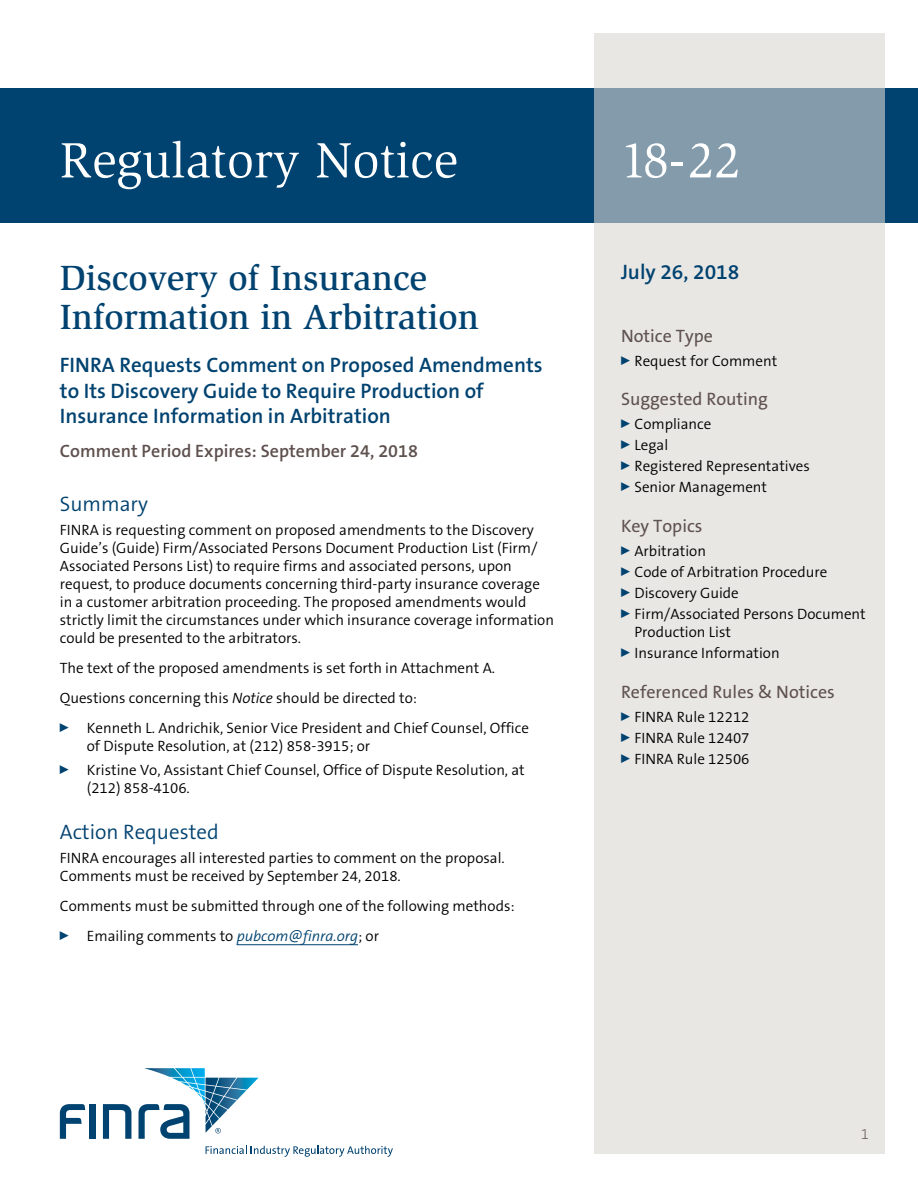
<style>
.page{position:relative;width:918px;height:1188px;background:#fff}
.page>*{position:absolute;margin:0;border:0;box-sizing:border-box;transform-origin:0 0}
.t1{font:51px "Slimbach LT";color:#fff}
.t2{font:500 36px/39px "Slimbach LT";color:#004270}
.t3{font:600 21px/25.2px "The Sans B6";color:#004270}
.t4{font:300 21px "The Sans B4";color:#004270}
.t5{font:18px "The Sans B5 Plain";color:#5e514e}
.t6{font:600 18px "The Sans B6";color:#5e514e}
.t7{font:300 15px/21px "The Sans B4";color:#000}
.t8{font:200 15px "The Sans B2";color:#5e514e}
.s1{font-style:italic}
.s2{font-style:italic;color:#004270}
</style>
<div class="page">
<div style="left:0;top:88px;width:918px;height:135px;background:#004270"></div>
<svg style="left:594px;top:34px;width:290px;height:1120px;background:#dcdddd"></svg>
<hr style="left:237px;top:944px;width:121px;height:1px;background:#004270">
<div style="left:90px;top:1104px;width:6px;height:35px;background:#004270"></div>
<svg style="left:103px;top:1104px;width:28px;height:35px"></svg>
<svg style="left:60px;top:1104px;width:25px;height:35px"></svg>
<svg style="left:206px;top:1146px;width:187px;height:11px"></svg>
<svg style="left:138px;top:1068px;width:121px;height:71px"></svg>
<h1 class="t1" style="left:60px;top:131px;width:400px">Regulatory Notice</h1>
<h1 class="t1" style="left:621px;top:131px;width:122px">18-22</h1>
<h2 class="t2" style="left:60px;top:258px;width:421px">Discovery of Insurance<br>Information in Arbitration</h2>
<h3 class="t3" style="left:60px;top:353px;width:484px">FINRA Requests Comment on Proposed Amendments to Its Discovery Guide to Require Production of<br>Insurance Information in Arbitration</h3>
<p class="t6" style="left:60px;top:441px;width:360px">Comment Period Expires: September 24, 2018</p>
<h3 class="t4" style="left:60px;top:493px;width:90px">Summary</h3>
<p class="t7" style="left:60px;top:522px;width:496px;line-height:18px">FINRA is requesting comment on proposed amendments to the Discovery Guide’s (Guide) Firm/Associated Persons Document Production List (Firm/ Associated Persons List) to require firms and associated persons, upon request, to produce documents concerning third-party insurance coverage in a customer arbitration proceeding. The proposed amendments would strictly limit the circumstances under which insurance coverage information could be presented to the arbitrators.</p>
<p class="t7" style="left:60px;top:654px;width:471px;line-height:30px">The text of the proposed amendments is set forth in Attachment A.<br>Questions concerning this <span class="s1">Notice</span> should be directed to:<br><sup>0</sup> Kenneth L. Andrichik, Senior Vice President and Chief Counsel, Office</p>
<p class="t7" style="left:60px;top:735px;width:467px;line-height:24px;text-indent:27px">of Dispute Resolution, at (212) 858-3915; or<br><sup>0</sup> Kristine Vo, Assistant Chief Counsel, Office of Dispute Resolution, at</p>
<p class="t7" style="left:87px;top:778px;width:105px">(212) 858-4106.</p>
<h3 class="t4" style="left:60px;top:821px;width:160px">Action Requested</h3>
<p class="t7" style="left:60px;top:850px;width:446px;line-height:18px">FINRA encourages all interested parties to comment on the proposal.<br>Comments must be received by September 24, 2018.</p>
<p class="t7" style="left:60px;top:892px;width:456px;line-height:30px">Comments must be submitted through one of the following methods:<br><sup>0</sup> Emailing comments to <span class="s2">pubcom@finra.org</span>; or</p>
<h3 class="t3" style="left:621px;top:260px;width:120px">July 26, 2018</h3>
<p class="t5" style="left:621px;top:326px;width:93px">Notice Type</p>
<p class="t7" style="left:621px;top:351px;width:158px"><sup>0</sup> Request for Comment</p>
<p class="t5" style="left:621px;top:390px;width:149px">Suggested Routing</p>
<p class="t7" style="left:621px;top:414px;width:190px"><sup>0</sup> Compliance<br><sup>0</sup> Legal<br><sup>0</sup> Registered Representatives<br><sup>0</sup> Senior Management</p>
<p class="t5" style="left:621px;top:516px;width:83px">Key Topics</p>
<p class="t7" style="left:621px;top:541px;width:246px"><sup>0</sup> Arbitration<br><sup>0</sup> Code of Arbitration Procedure<br><sup>0</sup> Discovery Guide<br><sup>0</sup> Firm/Associated Persons Document</p>
<p class="t7" style="left:621px;top:622px;width:160px;text-indent:14px">Production List<br><sup>0</sup> Insurance Information</p>
<p class="t5" style="left:621px;top:682px;width:215px">Referenced Rules &amp; Notices</p>
<p class="t7" style="left:621px;top:707px;width:130px;text-align:justify"><sup>0</sup> FINRA Rule 12212<br><sup>0</sup> FINRA Rule 12407<br><sup>0</sup> FINRA Rule 12506</p>
<p class="t8" style="left:861px;top:1126px;width:10px">1</p>
</div>
